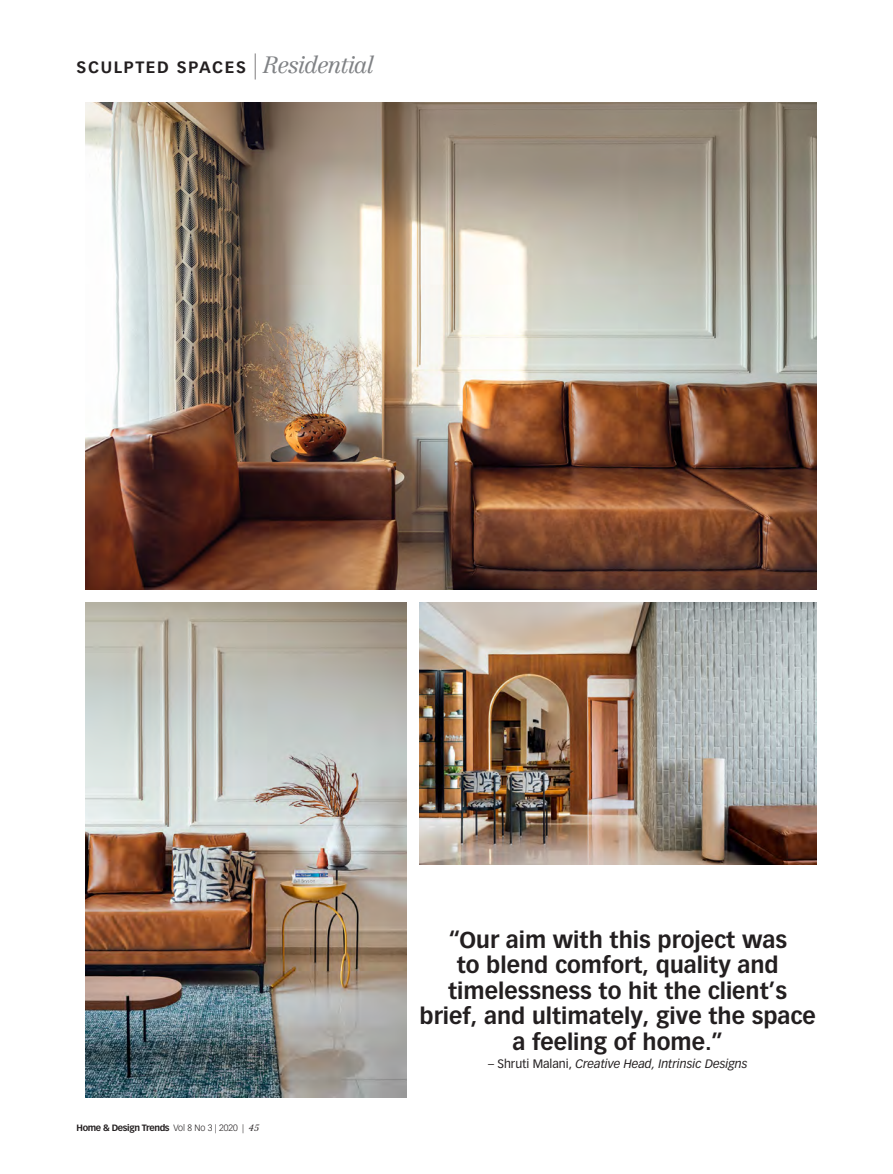
<style>
.page{position:relative;width:893px;height:1174px;background:#fff}
.page>*{position:absolute;margin:0;border:0;box-sizing:border-box;transform-origin:0 0}
.t1{font:700 22.5px/25.5px "Vectora LT Std";color:#231f20;text-align:center}
.t2{font:700 16.2px "Vectora LT Std";letter-spacing:.1em;color:#231f20}
.t3{font:italic 12px "Vectora LT Std";color:#231f20}
.t4{font:700 9px "Vectora LT Std";letter-spacing:-.04em;color:#231f20}
.s1{font-family:"Didot LT Std Headline";font-weight:400;font-size:25.95px}
.s2{font-family:"Centennial LT Std";font-weight:300;font-style:italic;font-size:23.25px;color:#808285}
.s3{font-weight:300}
.s4{font-family:"Centennial LT Std";font-weight:300;font-style:italic}
.s5{font-style:normal}
</style>
<div class="page">
<img style="left:85px;top:102px;width:731px;height:488px">
<img style="left:85px;top:602px;width:321px;height:495px">
<img style="left:419px;top:602px;width:397px;height:262px">
<p class="t2" style="left:77px;top:57px;width:299px">SCULPTED SPACES <span class="s1">|</span> <span class="s2">Residential</span></p>
<p class="t4" style="left:77px;top:1122px;width:184px">Home &amp; Design Trends <span class="s3">Vol 8 No 3 | 2020 |</span> <span class="s4">45</span></p>
<p class="t1" style="left:420px;top:927px;width:398px">“Our aim with this project was<br>to blend comfort, quality and timelessness to hit the client’s brief, and ultimately, give the space a feeling of home.”</p>
<p class="t3" style="left:488px;top:1056px;width:261px"><span class="s5">– Shruti Malani,</span> Creative Head, Intrinsic Designs</p>
</div>
